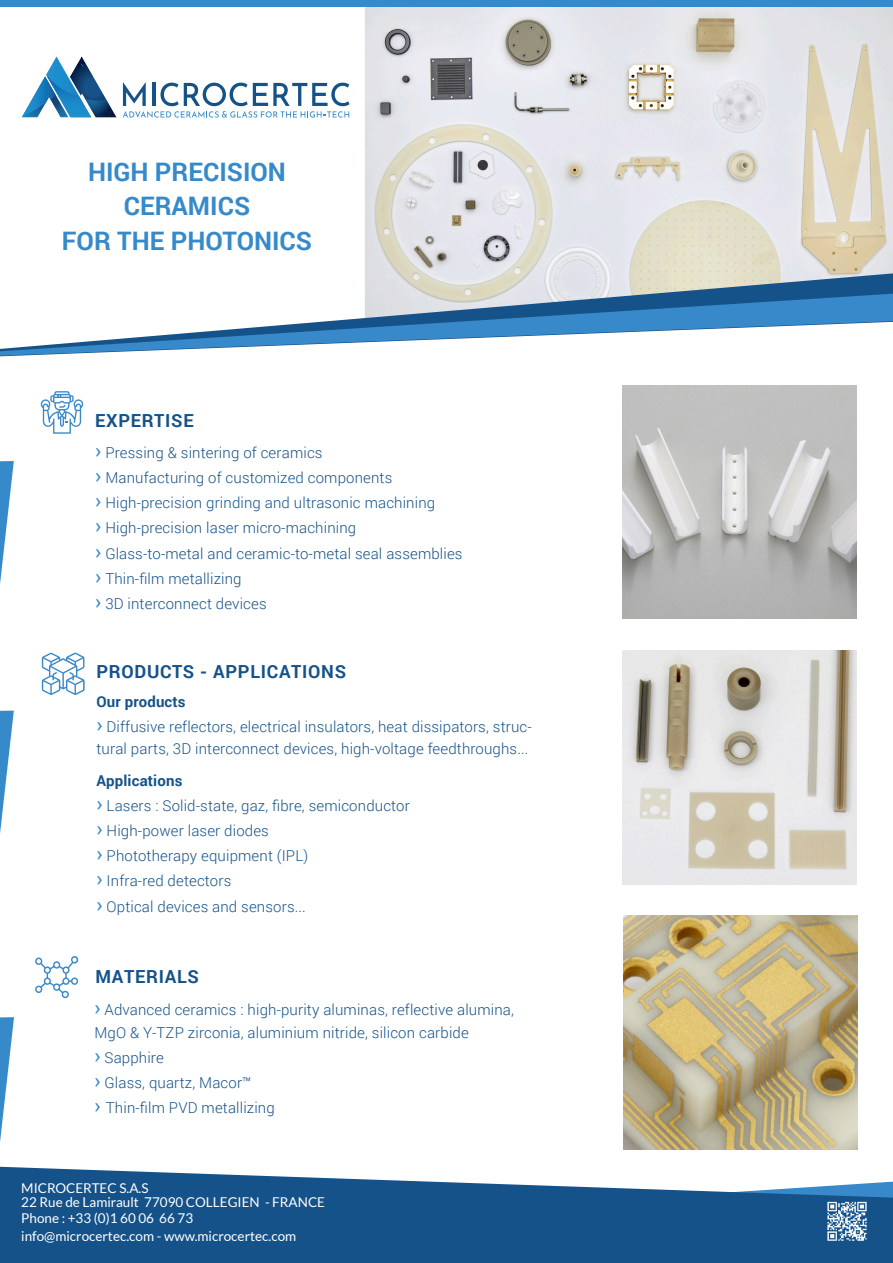
<style>
.page{position:relative;width:893px;height:1263px;background:#fff}
.page>*{position:absolute;margin:0;border:0;box-sizing:border-box;transform-origin:0 0}
.t1{font:700 25.5px "Roboto";color:#378ac9}
.t2{font:700 18px "Roboto";letter-spacing:.04em;color:#155289}
.t3{font:300 15px/25.2px "Roboto";letter-spacing:.01em;color:#155289}
.t4{font:13.5px "Lato";color:#fff}
.s1{font-weight:400;font-size:21px;color:#378ac9}
.s2{font-weight:700}
</style>
<div class="page">
<svg style="left:0;top:1167px;width:893px;height:96px;background:#386c9b"></svg>
<img style="left:823px;top:1199px;width:49px;height:47px">
<svg style="left:40px;top:391px;width:43px;height:43px"></svg>
<svg style="left:0;top:461px;width:14px;height:123px"></svg>
<img style="left:623px;top:385px;width:234px;height:234px">
<img style="left:623px;top:651px;width:234px;height:233px">
<svg style="left:42px;top:653px;width:43px;height:41px"></svg>
<svg style="left:0;top:711px;width:14px;height:122px"></svg>
<svg style="left:35px;top:956px;width:43px;height:42px"></svg>
<svg style="left:0;top:1017px;width:14px;height:125px"></svg>
<img style="left:365px;top:7px;width:528px;height:266px">
<svg style="left:22px;top:56px;width:95px;height:61px"></svg>
<svg style="left:123px;top:82px;width:227px;height:36px"></svg>
<svg style="left:365px;top:273px;width:528px;height:21px;background:#b2bfc6"></svg>
<svg style="left:0;top:294px;width:893px;height:62px"></svg>
<div style="left:0;top:0;width:893px;height:7px;background:#378ac9"></div>
<img style="left:624px;top:916px;width:234px;height:234px">
<p class="t1" style="left:88px;top:153px;width:199px">HIGH PRECISION</p>
<p class="t1" style="left:124px;top:188px;width:128px">CERAMICS</p>
<p class="t1" style="left:62px;top:222px;width:252px">FOR THE PHOTONICS</p>
<p class="t2" style="left:95px;top:408px;width:100px">EXPERTISE</p>
<p class="t3" style="left:95px;top:439px;width:369px"><span class="s1">›</span> Pressing &amp; sintering of ceramics<br><span class="s1">›</span> Manufacturing of customized components<br><span class="s1">›</span> High-precision grinding and ultrasonic machining<br><span class="s1">›</span> High-precision laser micro-machining<br><span class="s1">›</span> Glass-to-metal and ceramic-to-metal seal assemblies <span class="s1">›</span> Thin-film metallizing<br><span class="s1">›</span> 3D interconnect devices</p>
<p class="t2" style="left:97px;top:658px;width:251px">PRODUCTS - APPLICATIONS</p>
<p class="t3" style="left:97px;top:688px;width:437px"><span class="s2">Our products<br></span><span class="s1">›</span> Diffusive reflectors, electrical insulators, heat dissipators, struc-</p>
<p class="t3" style="left:97px;top:736px;width:433px">tural parts, 3D interconnect devices, high-voltage feedthroughs...</p>
<p class="t3" style="left:97px;top:767px;width:315px"><span class="s2">Applications<br></span><span class="s1">›</span> Lasers : Solid-state, gaz, fibre, semiconductor <span class="s1">›</span> High-power laser diodes<br><span class="s1">›</span> Phototherapy equipment (IPL)<br><span class="s1">›</span> Infra-red detectors<br><span class="s1">›</span> Optical devices and sensors...</p>
<p class="t2" style="left:95px;top:964px;width:105px">MATERIALS</p>
<p class="t3" style="left:94px;top:997px;width:421px"><span class="s1">›</span> Advanced ceramics : high-purity aluminas, reflective alumina,</p>
<p class="t3" style="left:94px;top:1019px;width:376px">MgO &amp; Y-TZP zirconia, aluminium nitride, silicon carbide <span class="s1">›</span> Sapphire<br><span class="s1">›</span> Glass, quartz, Macor™<br><span class="s1">›</span> Thin-film PVD metallizing</p>
<p class="t4" style="left:21px;top:1181px;width:129px">MICROCERTEC S.A.S</p>
<p class="t4" style="left:21px;top:1194px;width:305px">22 Rue de Lamirault 77090 COLLEGIEN - FRANCE</p>
<p class="t4" style="left:21px;top:1211px;width:173px">Phone : +33 (0)1 60 06 66 73</p>
<p class="t4" style="left:21px;top:1228px;width:277px">info@microcertec.com - www.microcertec.com</p>
</div>
